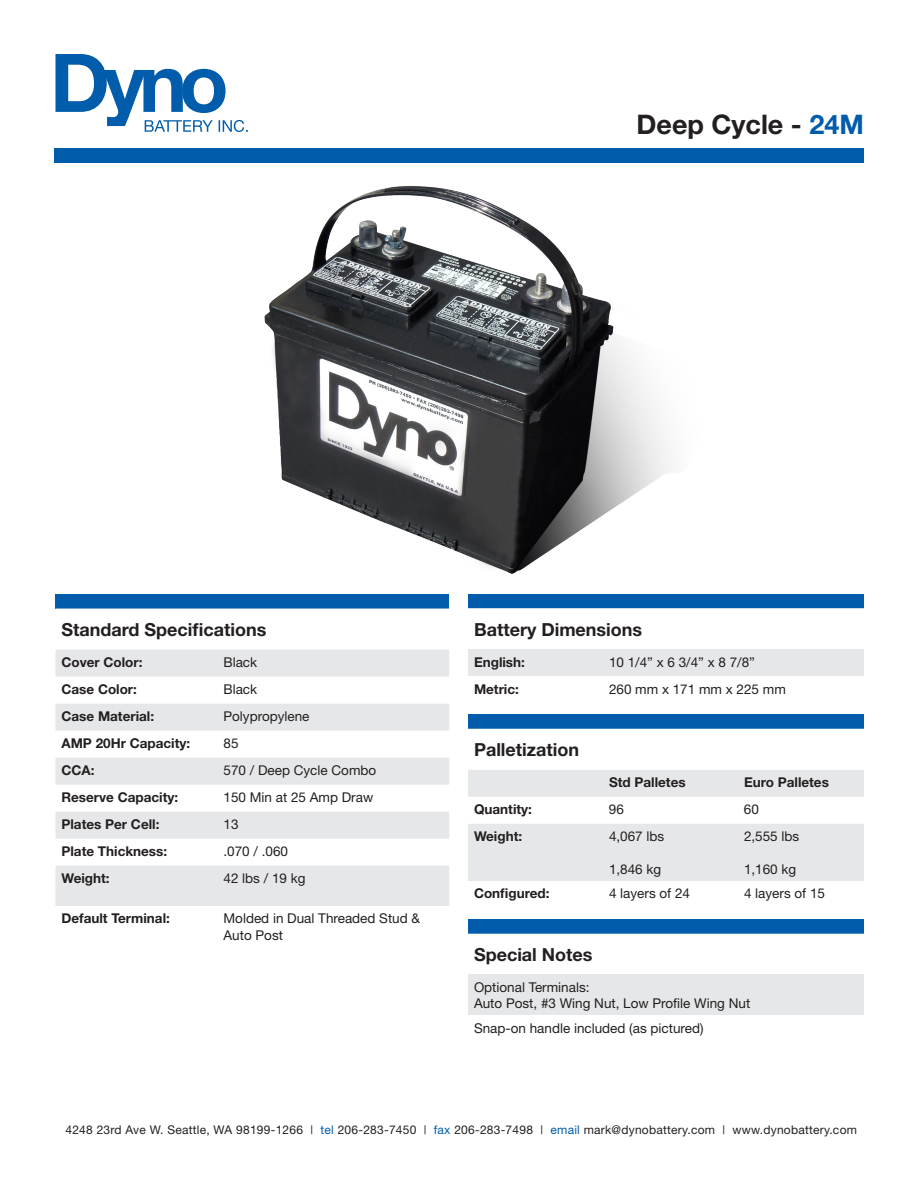
<style>
.page{position:relative;width:918px;height:1188px;background:#fff}
.page>*{position:absolute;margin:0;border:0;box-sizing:border-box;transform-origin:0 0}
.t1{font:700 27px "Helvetica Neue";color:#231f20}
.t2{font:700 18px "Helvetica Neue";color:#231f20}
.t3{font:13.5px "Helvetica Neue";color:#231f20}
.t4{font:700 13.5px "Helvetica Neue";color:#231f20}
.t5{font:12px "Helvetica Neue";letter-spacing:.02em;color:#231f20}
.s1{color:#015dab}
</style>
<div class="page">
<svg style="left:56px;top:54px;width:192px;height:78px"></svg>
<div style="left:54px;top:148px;width:810px;height:15px;background:#015dab"></div>
<div style="left:468px;top:920px;width:396px;height:14px;background:#015dab"></div>
<svg style="left:468px;top:974px;width:396px;height:1px"></svg>
<div style="left:468px;top:975px;width:396px;height:40px;background:#e6e7e9"></div>
<div style="left:468px;top:594px;width:396px;height:14px;background:#015dab"></div>
<div style="left:468px;top:649px;width:396px;height:27px;background:#e6e7e9"></div>
<div style="left:56px;top:594px;width:393px;height:15px;background:#015dab"></div>
<svg style="left:56px;top:650px;width:393px;height:256px;fill:#e6e7e9"></svg>
<div style="left:468px;top:715px;width:396px;height:14px;background:#015dab"></div>
<svg style="left:468px;top:770px;width:396px;height:111px;fill:#e6e7e9"></svg>
<img style="left:206px;top:186px;width:532px;height:473px">
<p class="t1" style="left:636px;top:108px;width:229px">Deep Cycle - <span class="s1">24M</span></p>
<p class="t2" style="left:62px;top:619px;width:207px">Standard Specifications</p>
<p class="t4" style="left:62px;top:654px;width:83px">Cover Color:</p>
<p class="t3" style="left:223px;top:654px;width:35px">Black</p>
<p class="t4" style="left:62px;top:681px;width:77px">Case Color:</p>
<p class="t3" style="left:223px;top:681px;width:35px">Black</p>
<p class="t4" style="left:62px;top:708px;width:94px">Case Material:</p>
<p class="t3" style="left:224px;top:708px;width:88px">Polypropylene</p>
<p class="t4" style="left:62px;top:735px;width:130px">AMP 20Hr Capacity:</p>
<p class="t3" style="left:223px;top:735px;width:17px">85</p>
<p class="t4" style="left:62px;top:762px;width:35px">CCA:</p>
<p class="t3" style="left:223px;top:762px;width:154px">570 / Deep Cycle Combo</p>
<p class="t4" style="left:62px;top:789px;width:118px">Reserve Capacity:</p>
<p class="t3" style="left:223px;top:789px;width:151px">150 Min at 25 Amp Draw</p>
<p class="t4" style="left:62px;top:816px;width:99px">Plates Per Cell:</p>
<p class="t3" style="left:223px;top:816px;width:17px">13</p>
<p class="t4" style="left:62px;top:843px;width:107px">Plate Thickness:</p>
<p class="t3" style="left:223px;top:843px;width:66px">.070 / .060</p>
<p class="t4" style="left:62px;top:870px;width:50px">Weight:</p>
<p class="t3" style="left:224px;top:870px;width:84px">42 lbs / 19 kg</p>
<p class="t4" style="left:62px;top:910px;width:110px">Default Terminal:</p>
<p class="t3" style="left:224px;top:911px;width:198px">Molded in Dual Threaded Stud &amp;</p>
<p class="t3" style="left:224px;top:927px;width:61px">Auto Post</p>
<p class="t2" style="left:474px;top:618px;width:170px">Battery Dimensions</p>
<p class="t4" style="left:474px;top:654px;width:52px">English:</p>
<p class="t3" style="left:609px;top:654px;width:148px">10 1/4” x 6 3/4” x 8 7/8”</p>
<p class="t4" style="left:474px;top:681px;width:46px">Metric:</p>
<p class="t3" style="left:609px;top:681px;width:178px">260 mm x 171 mm x 225 mm</p>
<p class="t2" style="left:474px;top:739px;width:107px">Palletization</p>
<p class="t4" style="left:609px;top:774px;width:78px">Std Palletes</p>
<p class="t4" style="left:744px;top:774px;width:86px">Euro Palletes</p>
<p class="t4" style="left:474px;top:801px;width:60px">Quantity:</p>
<p class="t3" style="left:609px;top:801px;width:17px">96</p>
<p class="t3" style="left:744px;top:801px;width:17px">60</p>
<p class="t4" style="left:474px;top:828px;width:50px">Weight:</p>
<p class="t3" style="left:609px;top:828px;width:57px">4,067 lbs</p>
<p class="t3" style="left:744px;top:828px;width:57px">2,555 lbs</p>
<p class="t3" style="left:609px;top:861px;width:54px">1,846 kg</p>
<p class="t3" style="left:744px;top:861px;width:54px">1,160 kg</p>
<p class="t4" style="left:474px;top:885px;width:77px">Configured:</p>
<p class="t3" style="left:609px;top:886px;width:83px">4 layers of 24</p>
<p class="t3" style="left:744px;top:886px;width:83px">4 layers of 15</p>
<p class="t2" style="left:474px;top:944px;width:120px">Special Notes</p>
<p class="t3" style="left:474px;top:979px;width:117px">Optional Terminals:</p>
<p class="t3" style="left:474px;top:996px;width:278px">Auto Post, #3 Wing Nut, Low Profile Wing Nut</p>
<p class="t3" style="left:474px;top:1020px;width:231px">Snap-on handle included (as pictured)</p>
<p class="t5" style="left:65px;top:1123px;width:793px">4248 23rd Ave W. Seattle, WA 98199-1266 | <span class="s1">tel</span> 206-283-7450 | <span class="s1">fax</span> 206-283-7498 | <span class="s1">email</span> mark@dynobattery.com | www.dynobattery.com</p>
</div>
